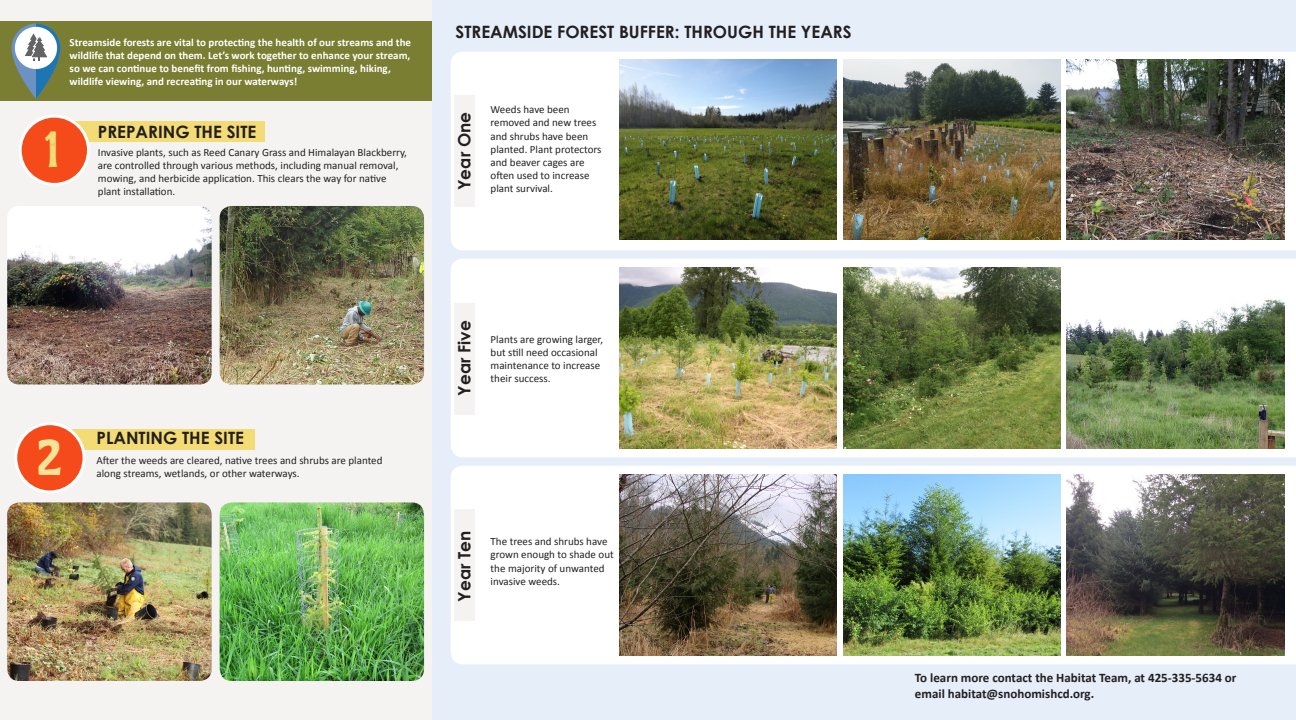
<style>
.page{position:relative;width:1296px;height:720px;background:#fff}
.page>*{position:absolute;margin:0;border:0;box-sizing:border-box;transform-origin:0 0}
.t1{font:50px "Mightype Bold Serif";color:#f3db75}
.t2{font:50px "Mightype Bold Serif";color:#f5e497}
.t3{font:700 17px "Century Gothic";color:#231f20}
.t4{font:700 13px "Calibri";color:#231f20}
.t5{font:11px/13.2px "Calibri";color:#231f20}
.t6{font:700 11px/13.2px "Calibri";color:#fff}
</style>
<div class="page">
<div style="left:0;top:0;width:432px;height:720px;background:#f5f3f1"></div>
<img style="left:7px;top:206px;width:205px;height:179px">
<img style="left:220px;top:206px;width:204px;height:179px">
<img style="left:7px;top:502px;width:205px;height:179px">
<img style="left:220px;top:502px;width:204px;height:179px">
<div style="left:60px;top:121px;width:205px;height:20px;background:#f3db75"></div>
<div style="left:20px;top:116px;width:68px;height:68px;background:#f54b1a;border-radius:50%"></div>
<div style="left:19px;top:115px;width:71px;height:71px;border:3px solid #fff;border-radius:50%"></div>
<div style="left:30px;top:429px;width:225px;height:21px;background:#f3db75"></div>
<div style="left:16px;top:424px;width:68px;height:68px;background:#f54b1a;border-radius:50%"></div>
<div style="left:14px;top:422px;width:72px;height:71px;border:3px solid #fff;border-radius:50%"></div>
<div style="left:0;top:22px;width:432px;height:79px;background:#797e32"></div>
<div style="left:432px;top:0;width:864px;height:720px;background:#e6eefa"></div>
<div style="left:451px;top:52px;width:845px;height:198px;background:#fff"></div>
<div style="left:454px;top:95px;width:20px;height:112px;background:#f5f3f1"></div>
<div style="left:451px;top:259px;width:845px;height:198px;background:#fff"></div>
<div style="left:454px;top:303px;width:20px;height:111px;background:#f5f3f1"></div>
<div style="left:451px;top:466px;width:845px;height:198px;background:#fff"></div>
<div style="left:454px;top:509px;width:20px;height:112px;background:#f5f3f1"></div>
<img style="left:619px;top:59px;width:218px;height:181px">
<img style="left:843px;top:59px;width:217px;height:181px">
<img style="left:1067px;top:59px;width:217px;height:181px">
<img style="left:843px;top:268px;width:217px;height:180px">
<img style="left:1067px;top:268px;width:217px;height:180px">
<img style="left:619px;top:268px;width:218px;height:180px">
<img style="left:843px;top:475px;width:217px;height:180px">
<img style="left:619px;top:475px;width:218px;height:180px">
<img style="left:1067px;top:475px;width:217px;height:180px">
<svg style="left:11px;top:24px;width:50px;height:75px"></svg>
<p class="t6" style="left:70px;top:35px;width:343px">Streamside forests are vital to protecting the health of our streams and the wildlife that depend on them. Let’s work together to enhance your stream, so we can continue to benefit from fishing, hunting, swimming, hiking, wildlife viewing, and recreating in our waterways!</p>
<p class="t1" style="left:43px;top:119px;width:18px">1</p>
<p class="t3" style="left:98px;top:121px;width:160px">PREPARING THE SITE</p>
<p class="t5" style="left:98px;top:145px;width:311px">Invasive plants, such as Reed Canary Grass and Himalayan Blackberry, are controlled through various methods, including manual removal, mowing, and herbicide application. This clears the way for native plant installation.</p>
<p class="t3" style="left:456px;top:21px;width:398px">STREAMSIDE FOREST BUFFER: THROUGH THE YEARS</p>
<p class="t3" style="left:454px;top:190px;width:80px;rotate:-90deg">Year One</p>
<p class="t5" style="left:491px;top:103px;width:112px">Weeds have been removed and new trees and shrubs have been planted. Plant protectors and beaver cages are often used to increase plant survival.</p>
<p class="t2" style="left:36px;top:427px;width:29px">2</p>
<p class="t3" style="left:96px;top:427px;width:149px">PLANTING THE SITE</p>
<p class="t5" style="left:96px;top:454px;width:288px">After the weeds are cleared, native trees and shrubs are planted</p>
<p class="t5" style="left:96px;top:467px;width:205px">along streams, wetlands, or other waterways.</p>
<p class="t3" style="left:454px;top:396px;width:77px;rotate:-90deg">Year Five</p>
<p class="t5" style="left:491px;top:333px;width:114px">Plants are growing larger, but still need occasional maintenance to increase their success.</p>
<p class="t3" style="left:454px;top:602px;width:73px;rotate:-90deg">Year Ten</p>
<p class="t5" style="left:491px;top:535px;width:125px">The trees and shrubs have grown enough to shade out the majority of unwanted invasive weeds.</p>
<p class="t4" style="left:915px;top:670px;width:323px">To learn more contact the Habitat Team, at 425-335-5634 or</p>
<p class="t4" style="left:915px;top:685px;width:181px">email habitat@snohomishcd.org.</p>
</div>
